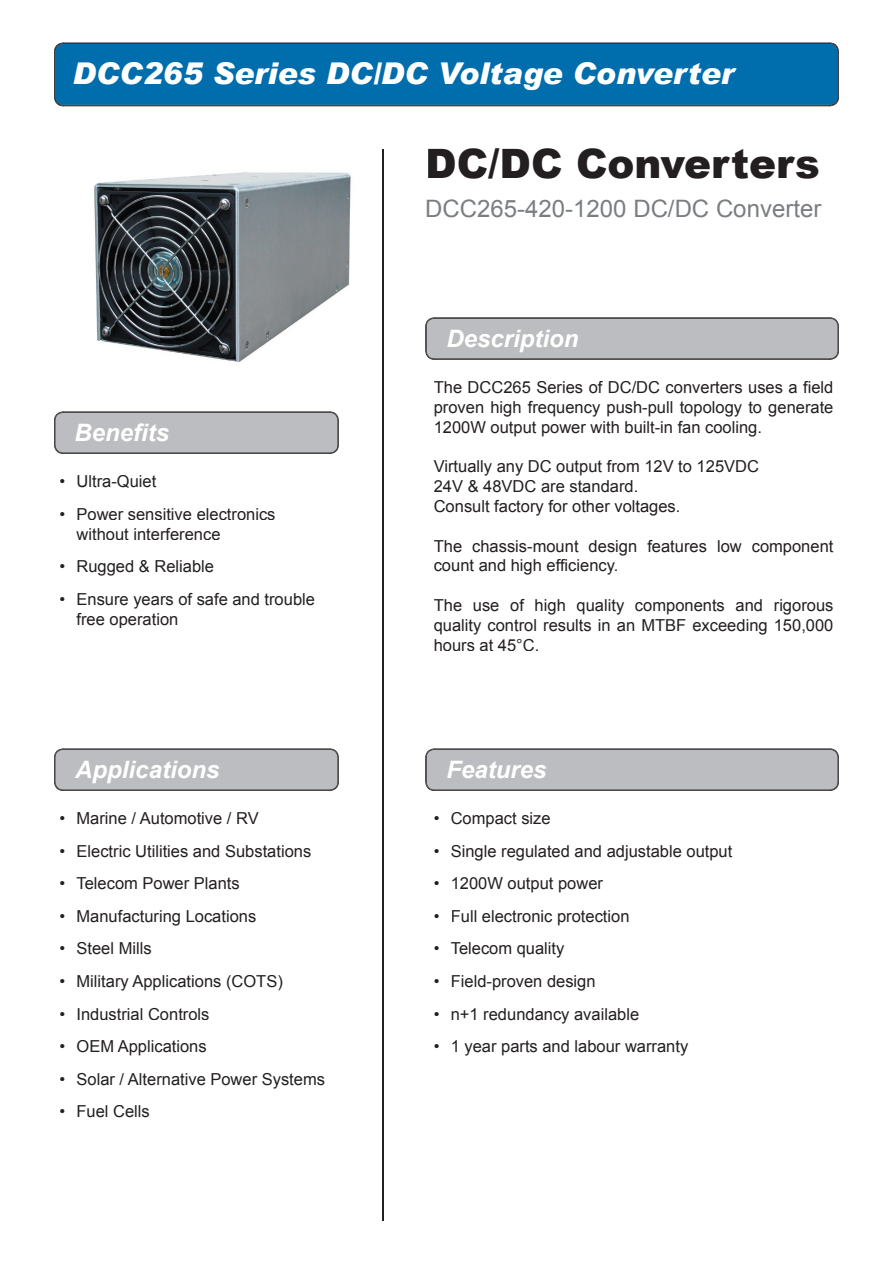
<style>
.page{position:relative;width:893px;height:1263px;background:#fff}
.page>*{position:absolute;margin:0;border:0;box-sizing:border-box;transform-origin:0 0}
.t1{font:900 40.5px "Arial";color:#231f20}
.t2{font:italic 900 30px "Arial";color:#fff}
.t3{font:italic 700 24px "Arial";color:#fff}
.t4{font:24px "Arial";color:#7a7e81}
.t5{font:16.5px/19.8px "Arial";color:#231f20}
</style>
<div class="page">
<div style="left:55px;top:43px;width:783px;height:63px;background:#006dad"></div>
<svg style="left:54px;top:411px;width:285px;height:43px;background:#b3b4b6"></svg>
<hr style="left:383px;top:149px;width:1px;height:1071px;background:#231f20">
<svg style="left:54px;top:748px;width:285px;height:43px;background:#b3b4b6"></svg>
<svg style="left:425px;top:317px;width:414px;height:43px;background:#b3b3b6"></svg>
<svg style="left:425px;top:748px;width:414px;height:43px;background:#b3b4b7"></svg>
<img style="left:94px;top:172px;width:257px;height:190px">
<h2 class="t2" style="left:72px;top:55px;width:663px">DCC265 Series DC/DC Voltage Converter</h2>
<h3 class="t3" style="left:75px;top:416px;width:96px">Benefits</h3>
<p class="t5" style="left:60px;top:472px;width:98px">• Ultra-Quiet</p>
<p class="t5" style="left:77px;top:504px;width:200px;text-indent:-17px">• Power sensitive electronics without interference</p>
<p class="t5" style="left:60px;top:557px;width:156px">• Rugged &amp; Reliable</p>
<p class="t5" style="left:77px;top:589px;width:240px;text-indent:-17px">• Ensure years of safe and trouble free operation</p>
<h3 class="t3" style="left:75px;top:753px;width:146px">Applications</h3>
<p class="t5" style="left:60px;top:809px;width:201px">• Marine / Automotive / RV</p>
<p class="t5" style="left:60px;top:841px;width:253px">• Electric Utilities and Substations</p>
<p class="t5" style="left:60px;top:874px;width:182px">• Telecom Power Plants</p>
<p class="t5" style="left:60px;top:906px;width:198px">• Manufacturing Locations</p>
<p class="t5" style="left:60px;top:939px;width:94px">• Steel Mills</p>
<p class="t5" style="left:60px;top:971px;width:225px">• Military Applications (COTS)</p>
<p class="t5" style="left:60px;top:1004px;width:151px">• Industrial Controls</p>
<p class="t5" style="left:60px;top:1037px;width:149px">• OEM Applications</p>
<p class="t5" style="left:60px;top:1069px;width:267px">• Solar / Alternative Power Systems</p>
<p class="t5" style="left:60px;top:1102px;width:92px">• Fuel Cells</p>
<h1 class="t1" style="left:425px;top:134px;width:396px">DC/DC Converters</h1>
<h3 class="t4" style="left:425px;top:193px;width:398px">DCC265-420-1200 DC/DC Converter</h3>
<h3 class="t3" style="left:447px;top:322px;width:134px">Description</h3>
<p class="t5" style="left:434px;top:378px;width:401px;text-align:justify">The DCC265 Series of DC/DC converters uses a field proven high frequency push-pull topology to generate 1200W output power with built-in fan cooling.</p>
<p class="t5" style="left:434px;top:457px;width:327px">Virtually any DC output from 12V to 125VDC<br>24V &amp; 48VDC are standard.<br>Consult factory for other voltages.</p>
<p class="t5" style="left:434px;top:536px;width:401px">The chassis-mount design features low component count and high efficiency.</p>
<p class="t5" style="left:434px;top:595px;width:401px;text-align:justify">The use of high quality components and rigorous quality control results in an MTBF exceeding 150,000 hours at 45°C.</p>
<h3 class="t3" style="left:447px;top:753px;width:102px">Features</h3>
<p class="t5" style="left:434px;top:809px;width:118px">• Compact size</p>
<p class="t5" style="left:434px;top:841px;width:300px">• Single regulated and adjustable output</p>
<p class="t5" style="left:434px;top:874px;width:171px">• 1200W output power</p>
<p class="t5" style="left:434px;top:906px;width:197px">• Full electronic protection</p>
<p class="t5" style="left:434px;top:939px;width:132px">• Telecom quality</p>
<p class="t5" style="left:434px;top:971px;width:163px">• Field-proven design</p>
<p class="t5" style="left:434px;top:1004px;width:207px">• n+1 redundancy available</p>
<p class="t5" style="left:434px;top:1037px;width:256px">• 1 year parts and labour warranty</p>
</div>
